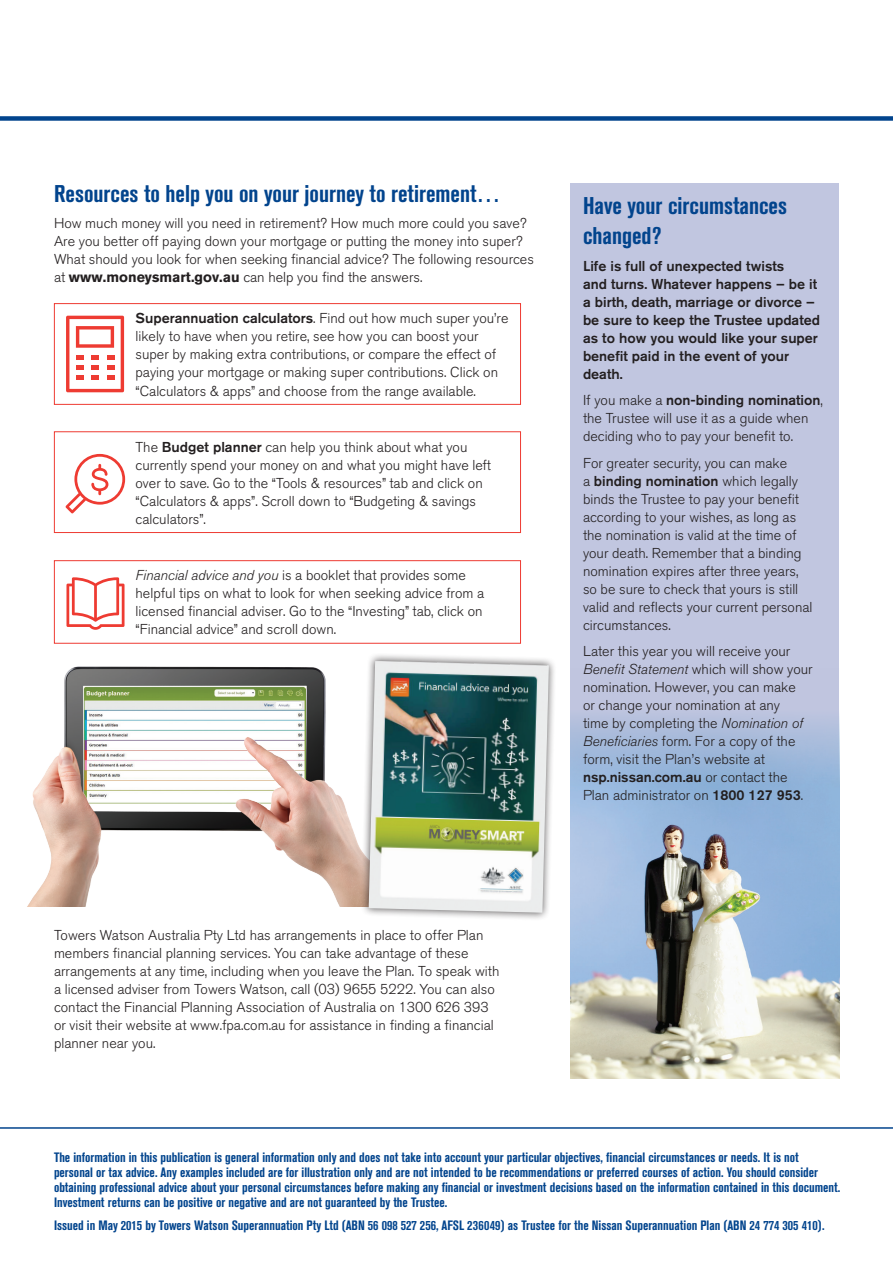
<style>
.page{position:relative;width:893px;height:1263px;background:#fff}
.page>*{position:absolute;margin:0;border:0;box-sizing:border-box;transform-origin:0 0}
.Subhead_1{font:700 condensed 24px/30px "Nissan AG";color:#02448d}
.Body_text{font:300 14.25px/18px "Nissan AG";color:#231f20}
.Body_text-2{font:500 14.25px/18px "Nissan AG";color:#231f20}
.Body_text-3{font:700 condensed 13.5px/15px "Nissan AG";color:#02448d}
.s1{font-weight:700}
.s2{font-weight:500}
.s3{font-style:italic}
</style>
<div class="page">
<div style="left:570px;top:183px;width:269px;height:706px;background:#c1c6e0"></div>
<img style="left:570px;top:715px;width:270px;height:363px">
<hr style="left:0;top:1127px;width:893px;height:2px;background:#4071a8">
<svg style="left:0;top:116px;width:893px;height:5px;background:#1a5698"></svg>
<img style="left:27px;top:666px;width:334px;height:241px">
<div style="left:361px;top:653px;width:196px;height:267px;background:#231f20;opacity:.75"></div>
<img style="left:369px;top:661px;width:180px;height:252px">
<div style="left:54px;top:303px;width:467px;height:102px;border:1px solid #ee3b32"></div>
<div style="left:54px;top:431px;width:467px;height:102px;border:1px solid #ee3b32"></div>
<div style="left:54px;top:560px;width:467px;height:84px;border:1px solid #ee3b32"></div>
<svg style="left:66px;top:577px;width:59px;height:53px"></svg>
<svg style="left:65px;top:454px;width:60px;height:59px"></svg>
<svg style="left:66px;top:316px;width:58px;height:76px"></svg>
<p class="Subhead_1" style="left:54px;top:178px;width:448px">Resources to help you on your journey to retirement…</p>
<p class="Body_text" style="left:54px;top:214px;width:481px">How much money will you need in retirement? How much more could you save?<br>Are you better off paying down your mortgage or putting the money into super?<br>What should you look for when seeking financial advice? The following resources at <span class="s1">www.moneysmart.gov.au</span> can help you find the answers.</p>
<p class="Body_text" style="left:136px;top:310px;width:374px"><span class="s2">Superannuation calculators</span>. Find out how much super you’re likely to have when you retire, see how you can boost your super by making extra contributions, or compare the effect of paying your mortgage or making super contributions. Click on “Calculators &amp; apps” and choose from the range available.</p>
<p class="Body_text" style="left:136px;top:438px;width:357px">The <span class="s2">Budget planner</span> can help you think about what you currently spend your money on and what you might have left over to save. Go to the “Tools &amp; resources” tab and click on “Calculators &amp; apps”. Scroll down to “Budgeting &amp; savings calculators”.</p>
<p class="Body_text" style="left:136px;top:567px;width:350px"><span class="s3">Financial advice and you</span> is a booklet that provides some helpful tips on what to look for when seeking advice from a licensed financial adviser. Go to the “Investing” tab, click on “Financial advice” and scroll down.</p>
<p class="Subhead_1" style="left:583px;top:191px;width:206px">Have your circumstances changed?</p>
<p class="Body_text-2" style="left:583px;top:257px;width:239px">Life is full of unexpected twists<br>and turns. Whatever happens – be it a birth, death, marriage or divorce – be sure to keep the Trustee updated as to how you would like your super benefit paid in the event of your death.</p>
<p class="Body_text" style="left:583px;top:392px;width:241px">If you make a <span class="s2">non-binding nomination</span>, the Trustee will use it as a guide when deciding who to pay your benefit to.</p>
<p class="Body_text" style="left:583px;top:454px;width:231px">For greater security, you can make<br>a <span class="s2">binding nomination</span> which legally binds the Trustee to pay your benefit according to your wishes, as long as the nomination is valid at the time of your death. Remember that a binding nomination expires after three years, so be sure to check that yours is still valid and reflects your current personal circumstances.</p>
<p class="Body_text" style="left:583px;top:643px;width:231px">Later this year you will receive your <span class="s3">Benefit Statement</span> which will show your nomination. However, you can make<br>or change your nomination at any<br>time by completing the <span class="s3">Nomination of Beneficiaries</span> form. For a copy of the form, visit the Plan’s website at <span class="s2">nsp.nissan.com.au</span> or contact the Plan administrator on <span class="s2">1800 127 953</span>.</p>
<p class="Body_text" style="left:54px;top:926px;width:447px">Towers Watson Australia Pty Ltd has arrangements in place to offer Plan members financial planning services. You can take advantage of these arrangements at any time, including when you leave the Plan. To speak with a licensed adviser from Towers Watson, call (03) 9655 5222. You can also contact the Financial Planning Association of Australia on 1300 626 393 or visit their website at www.fpa.com.au for assistance in finding a financial planner near you.</p>
<p class="Body_text-3" style="left:54px;top:1149px;width:788px">The information in this publication is general information only and does not take into account your particular objectives, financial circumstances or needs. It is not personal or tax advice. Any examples included are for illustration only and are not intended to be recommendations or preferred courses of action. You should consider obtaining professional advice about your personal circumstances before making any financial or investment decisions based on the information contained in this document.<br>Investment returns can be positive or negative and are not guaranteed by the Trustee.</p>
<p class="Body_text-3" style="left:54px;top:1218px;width:772px">Issued in May 2015 by Towers Watson Superannuation Pty Ltd (ABN 56 098 527 256, AFSL 236049) as Trustee for the Nissan Superannuation Plan (ABN 24 774 305 410).</p>
</div>
